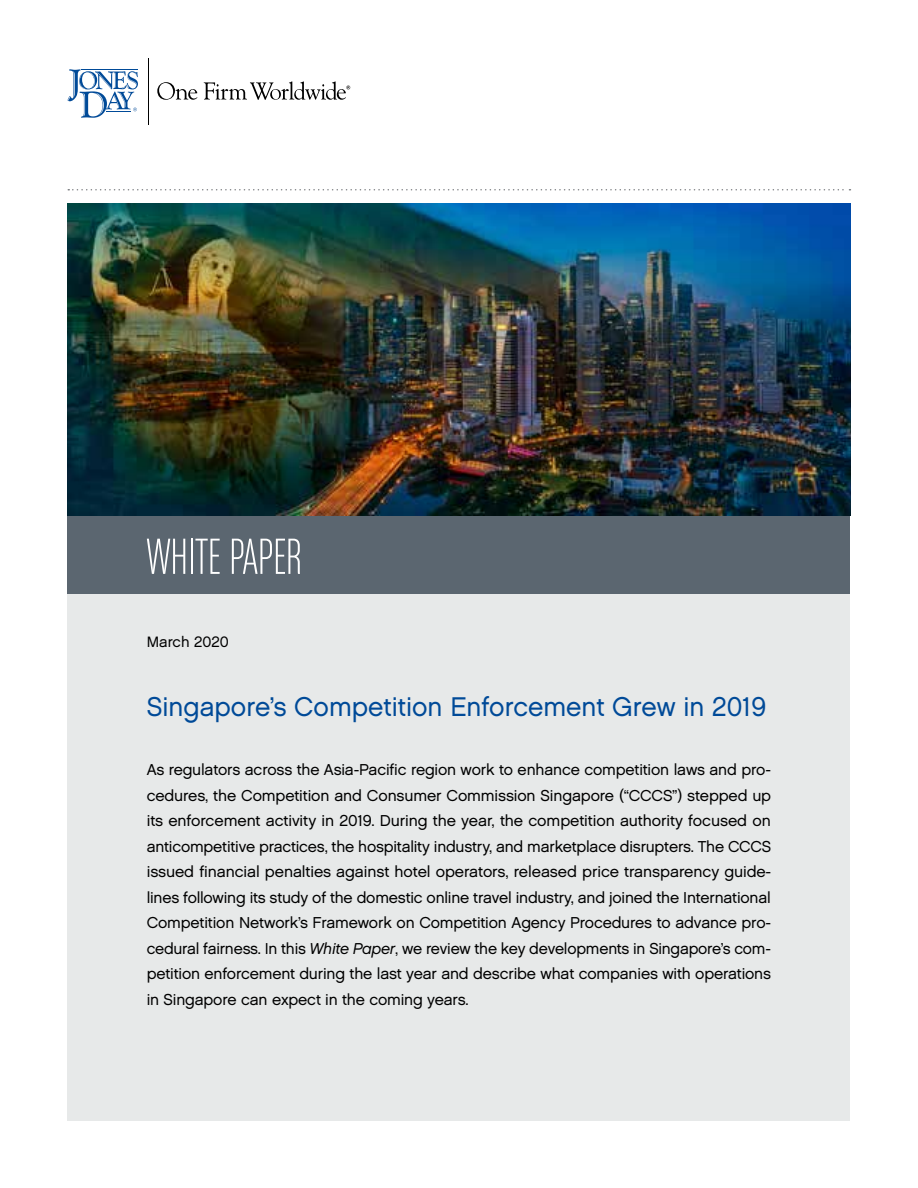
<style>
.page{position:relative;width:918px;height:1188px;background:#fff}
.page>*{position:absolute;margin:0;border:0;box-sizing:border-box;transform-origin:0 0}
.t1{font:54px "Chalet Comprime Milan Sixty";color:#fff}
.t2{font:27px "Chalet London Nineteen Sixty";color:#004a98}
.t3{font:15.75px/25.5px "Chalet London Nineteen Sixty";letter-spacing:-.01em;color:#000;text-align:justify}
.t4{font:15px "Chalet London Nineteen Sixty";color:#000}
.s1{font-family:"Chalet Oblique London"}
</style>
<div class="page">
<hr style="left:148px;top:58px;width:1px;height:66px;background:#000">
<svg style="left:157px;top:82px;width:40px;height:18px"></svg>
<svg style="left:204px;top:81px;width:146px;height:19px"></svg>
<svg style="left:68px;top:69px;width:70px;height:49px"></svg>
<svg style="left:68px;top:189px;width:782px;height:1px"></svg>
<div style="left:68px;top:516px;width:782px;height:604px;background:#e7e9e9"></div>
<div style="left:68px;top:516px;width:782px;height:78px;background:#5b6670"></div>
<img style="left:68px;top:203px;width:782px;height:313px">
<h1 class="t1" style="left:147px;top:527px;width:156px">WHITE PAPER</h1>
<p class="t4" style="left:147px;top:633px;width:84px">March 2020</p>
<h2 class="t2" style="left:147px;top:690px;width:621px">Singapore’s Competition Enforcement Grew in 2019</h2>
<p class="t3" style="left:147px;top:757px;width:626px">As regulators across the Asia-Pacific region work to enhance competition laws and pro&shy;cedures, the Competition and Consumer Commission Singapore (“CCCS”) stepped up its enforcement activity in 2019. During the year, the competition authority focused on anticompetitive practices, the hospitality industry, and marketplace disrupters. The CCCS issued financial penalties against hotel operators, released price transparency guide&shy;lines following its study of the domestic online travel industry, and joined the International Competition Network’s Framework on Competition Agency Procedures to advance pro&shy;cedural fairness. In this <span class="s1">White Paper</span>, we review the key developments in Singapore’s com&shy;petition enforcement during the last year and describe what companies with operations in Singapore can expect in the coming years.</p>
</div>
